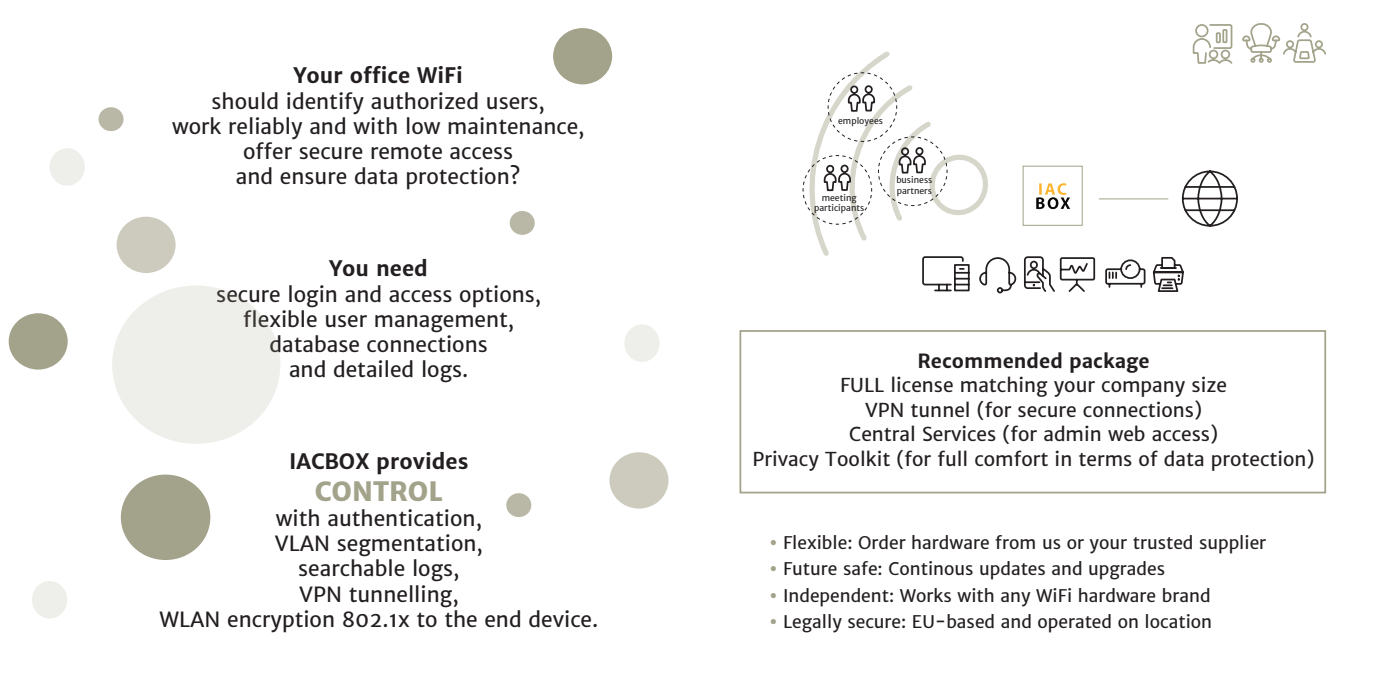
<style>
.page{position:relative;width:1389px;height:695px;background:#fff}
.page>*{position:absolute;margin:0;border:0;box-sizing:border-box;transform-origin:0 0}
.t1{font:800 26.25px "Merriweather Sans";color:#a3a28a}
.t2{font:21px/25.2px "Merriweather Sans";color:#231f20;text-align:center}
.t3{font:700 21px "Merriweather Sans";color:#231f20}
.t4{font:19.25px/24.5px "Merriweather Sans";color:#231f20;text-align:center}
.t5{font:700 19.25px "Merriweather Sans";color:#231f20}
.t6{font:17.5px "Merriweather Sans";color:#231f20}
.t7{font:8.75px/10.5px "Merriweather Sans";color:#231f20;text-align:center}
.s1{color:#a3a28a}
</style>
<div class="page">
<svg style="left:814px;top:51px;width:174px;height:205px"></svg>
<div style="left:112px;top:285px;width:168px;height:159px;background:#eeeeea;border-radius:50%"></div>
<div style="left:117px;top:217px;width:59px;height:56px;background:#cccbbe;border-radius:50%"></div>
<div style="left:9px;top:313px;width:59px;height:56px;background:#a3a28a;border-radius:50%"></div>
<div style="left:121px;top:474px;width:89px;height:86px;background:#a3a28a;border-radius:50%"></div>
<div style="left:510px;top:211px;width:25px;height:24px;background:#b9b8a6;border-radius:50%"></div>
<div style="left:506px;top:493px;width:25px;height:24px;background:#b9b8a6;border-radius:50%"></div>
<div style="left:99px;top:107px;width:25px;height:24px;background:#b9b8a6;border-radius:50%"></div>
<div style="left:624px;top:324px;width:36px;height:38px;background:#eeeeea;border-radius:50%"></div>
<div style="left:50px;top:148px;width:35px;height:38px;background:#eeeeea;border-radius:50%"></div>
<div style="left:32px;top:581px;width:35px;height:37px;background:#eeeeea;border-radius:50%"></div>
<div style="left:609px;top:452px;width:59px;height:56px;background:#cccbbe;border-radius:50%"></div>
<div style="left:553px;top:28px;width:59px;height:56px;background:#a3a28a;border-radius:50%"></div>
<div style="left:739px;top:330px;width:587px;height:163px;border:2px solid #a3a28a"></div>
<hr style="left:1099px;top:198px;width:69px;height:1px;background:#a3a28a">
<div style="left:1023px;top:166px;width:60px;height:60px;border:1px solid #a3a28a"></div>
<img style="left:1039px;top:183px;width:28px;height:11px">
<img style="left:1036px;top:194px;width:34px;height:16px">
<svg style="left:802px;top:72px;width:146px;height:153px"></svg>
<svg style="left:978px;top:255px;width:118px;height:39px"></svg>
<svg style="left:1192px;top:24px;width:41px;height:40px"></svg>
<svg style="left:1242px;top:23px;width:84px;height:40px"></svg>
<svg style="left:1181px;top:170px;width:57px;height:57px"></svg>
<svg style="left:921px;top:255px;width:50px;height:37px"></svg>
<svg style="left:1105px;top:257px;width:79px;height:35px"></svg>
<p class="t3" style="left:294px;top:63px;width:171px">Your office WiFi</p>
<p class="t2" style="left:172px;top:89px;width:414px">should identify authorized users,<br>work reliably and with low maintenance, offer secure remote access<br>and ensure data protection?</p>
<p class="t3" style="left:329px;top:256px;width:100px">You need</p>
<p class="t2" style="left:216px;top:281px;width:326px">secure login and access options, flexible user management, database connections<br>and detailed logs.</p>
<p class="t3" style="left:289px;top:448px;width:181px">IACBOX provides</p>
<p class="t1" style="left:315px;top:475px;width:130px">CONTROL</p>
<p class="t2" style="left:159px;top:506px;width:440px">with authentication,<br>VLAN segmentation,<br>searchable logs,<br>VPN tunnelling,<br>WLAN encryption 802.1x to the end device.</p>
<p class="t7" style="left:838px;top:115px;width:46px">employees</p>
<p class="t7" style="left:814px;top:192px;width:52px">meeting participants</p>
<p class="t7" style="left:896px;top:175px;width:37px;text-align:left">business partners</p>
<p class="t5" style="left:917px;top:349px;width:234px">Recommended package</p>
<p class="t4" style="left:752px;top:373px;width:564px">FULL license matching your company size<br>VPN tunnel (for secure connections)<br>Central Services (for admin web access)<br>Privacy Toolkit (for full comfort in terms of data protection)</p>
<p class="t6" style="left:769px;top:532px;width:498px"><span class="s1">•</span> Flexible: Order hardware from us or your trusted supplier</p>
<p class="t6" style="left:769px;top:558px;width:397px"><span class="s1">•</span> Future safe: Continous updates and upgrades</p>
<p class="t6" style="left:769px;top:584px;width:443px"><span class="s1">•</span> Independent: Works with any WiFi hardware brand</p>
<p class="t6" style="left:769px;top:610px;width:444px"><span class="s1">•</span> Legally secure: EU-based and operated on location</p>
</div>
